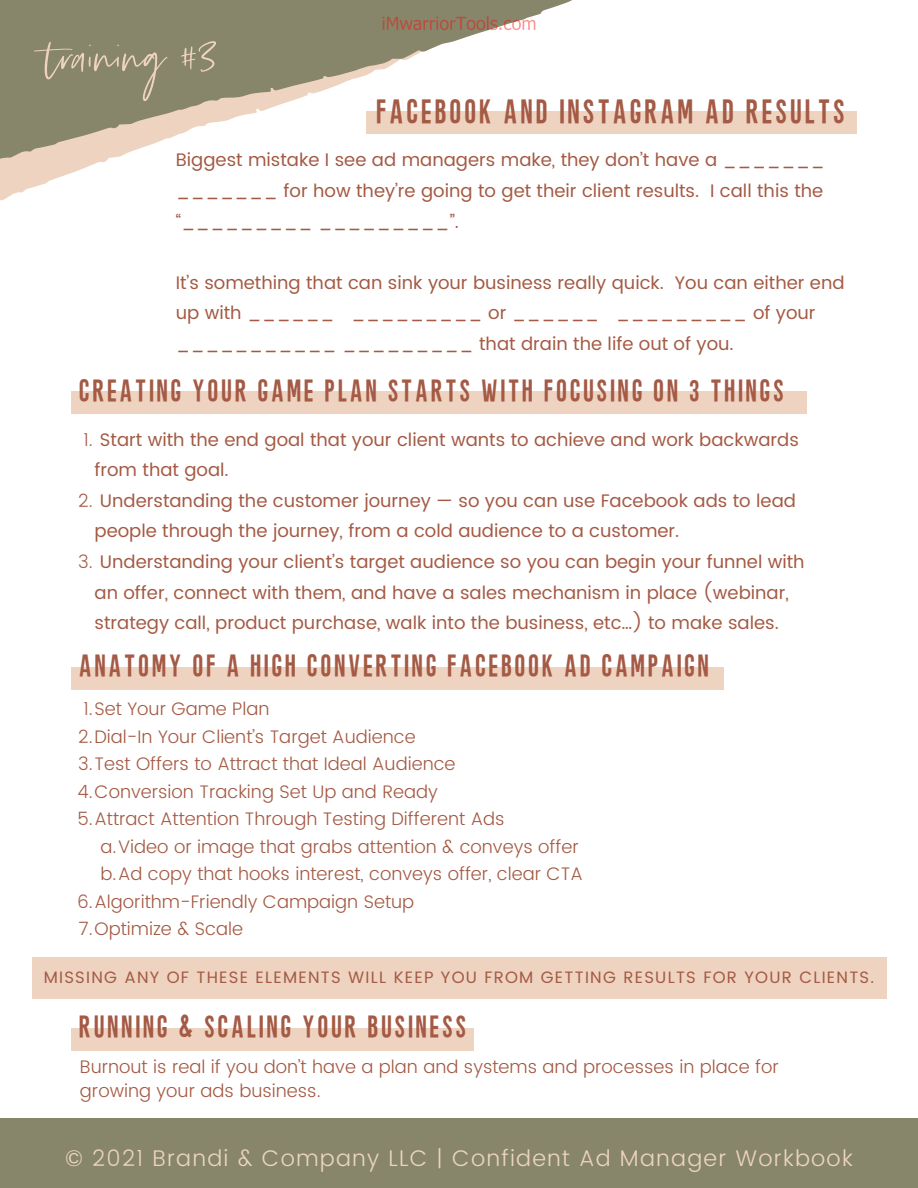
<style>
.page{position:relative;width:918px;height:1188px;background:#fff}
.page>*{position:absolute;margin:0;border:0;box-sizing:border-box;transform-origin:0 0}
.t1{font:60.15px "Silver South Script Alt";color:#eed3c1}
.t2{font:28.95px "Peachy Solid";letter-spacing:.075em;color:#a45a44}
.t3{font:26.55px "Peachy Solid";letter-spacing:.075em;color:#a45a44}
.t4{font:300 22.65px "Poppins";letter-spacing:.055em;color:#eed3c1}
.t5{font:18.15px/30.6px "Poppins";color:#a45a44}
.t6{font:300 18.15px/24.5px "Poppins";color:#a45a44}
.t7{font:16.5px "Poppins";letter-spacing:.075em;color:#a45a44}
.s1{font-weight:300}
</style>
<div class="page">
<div style="left:0;top:1119px;width:918px;height:60px;background:#87866a"></div>
<div style="left:0;top:1128px;width:918px;height:60px;background:#87866a"></div>
<svg style="left:0;top:0;width:647px;height:201px"></svg>
<div style="left:366px;top:112px;width:490px;height:22px;background:#eed3c1"></div>
<div style="left:71px;top:392px;width:736px;height:22px;background:#eed3c1"></div>
<div style="left:71px;top:667px;width:652px;height:23px;background:#eed3c1"></div>
<div style="left:33px;top:957px;width:854px;height:41px;background:#eed3c1"></div>
<div style="left:71px;top:1028px;width:403px;height:22px;background:#eed3c1"></div>
<svg style="left:383px;top:16px;width:152px;height:14px;background:#a58671"></svg>
<h1 class="t1" style="left:46px;top:21px;width:172px">training #3</h1>
<h2 class="t2" style="left:377px;top:99px;width:471px">FACEBOOK AND INSTAGRAM AD RESULTS</h2>
<p class="t5" style="left:176px;top:145px;width:651px;text-align:justify">Biggest mistake I see ad managers make, they don’t have a _______ _______ for how they’re going to get their client results. I call this the “_________ _________”.</p>
<p class="t5" style="left:176px;top:267px;width:670px">It’s something that can sink your business really quick. You can either end up with ______ _________ or ______ _________ of your ___________ _________ that drain the life out of you.</p>
<h3 class="t3" style="left:80px;top:379px;width:707px">CREATING YOUR GAME PLAN STARTS WITH FOCUSING ON 3 THINGS</h3>
<p class="t5" style="left:95px;top:424px;width:706px;text-indent:-11px"><span class="s1">1.</span> Start with the end goal that your client wants to achieve and work backwards from that goal.</p>
<p class="t5" style="left:95px;top:485px;width:703px;text-indent:-16px"><span class="s1">2.</span> Understanding the customer journey — so you can use Facebook ads to lead people through the journey, from a cold audience to a customer.</p>
<p class="t5" style="left:78px;top:546px;width:728px;text-align:center"><span class="s1">3.</span> Understanding your client’s target audience so you can begin your funnel with an offer, connect with them, and have a sales mechanism in place (webinar, strategy call, product purchase, walk into the business, etc…) to make sales.</p>
<h3 class="t3" style="left:80px;top:654px;width:632px">ANATOMY OF A HIGH CONVERTING FACEBOOK AD CAMPAIGN</h3>
<p class="t6" style="left:83px;top:697px;width:188px">1.Set Your Game Plan</p>
<p class="t6" style="left:78px;top:724px;width:339px">2.Dial-In Your Client’s Target Audience</p>
<p class="t6" style="left:78px;top:752px;width:379px">3.Test Offers to Attract that Ideal Audience</p>
<p class="t6" style="left:77px;top:779px;width:362px">4.Conversion Tracking Set Up and Ready</p>
<p class="t6" style="left:77px;top:807px;width:429px">5.Attract Attention Through Testing Different Ads</p>
<p class="t6" style="left:100px;top:834px;width:480px">a.Video or image that grabs attention &amp; conveys offer</p>
<p class="t6" style="left:100px;top:862px;width:484px">b.Ad copy that hooks interest, conveys offer, clear CTA</p>
<p class="t6" style="left:77px;top:889px;width:339px">6.Algorithm-Friendly Campaign Setup</p>
<p class="t6" style="left:79px;top:917px;width:166px">7.Optimize &amp; Scale</p>
<p class="t7" style="left:44px;top:968px;width:832px">MISSING ANY OF THESE ELEMENTS WILL KEEP YOU FROM GETTING RESULTS FOR YOUR CLIENTS.</p>
<h3 class="t3" style="left:80px;top:1015px;width:390px">RUNNING &amp; SCALING YOUR BUSINESS</h3>
<p class="t6" style="left:80px;top:1054px;width:700px">Burnout is real if you don’t have a plan and systems and processes in place for growing your ads business.</p>
<p class="t4" style="left:65px;top:1145px;width:789px">© 2021 Brandi &amp; Company LLC | Confident Ad Manager Workbook</p>
</div>
